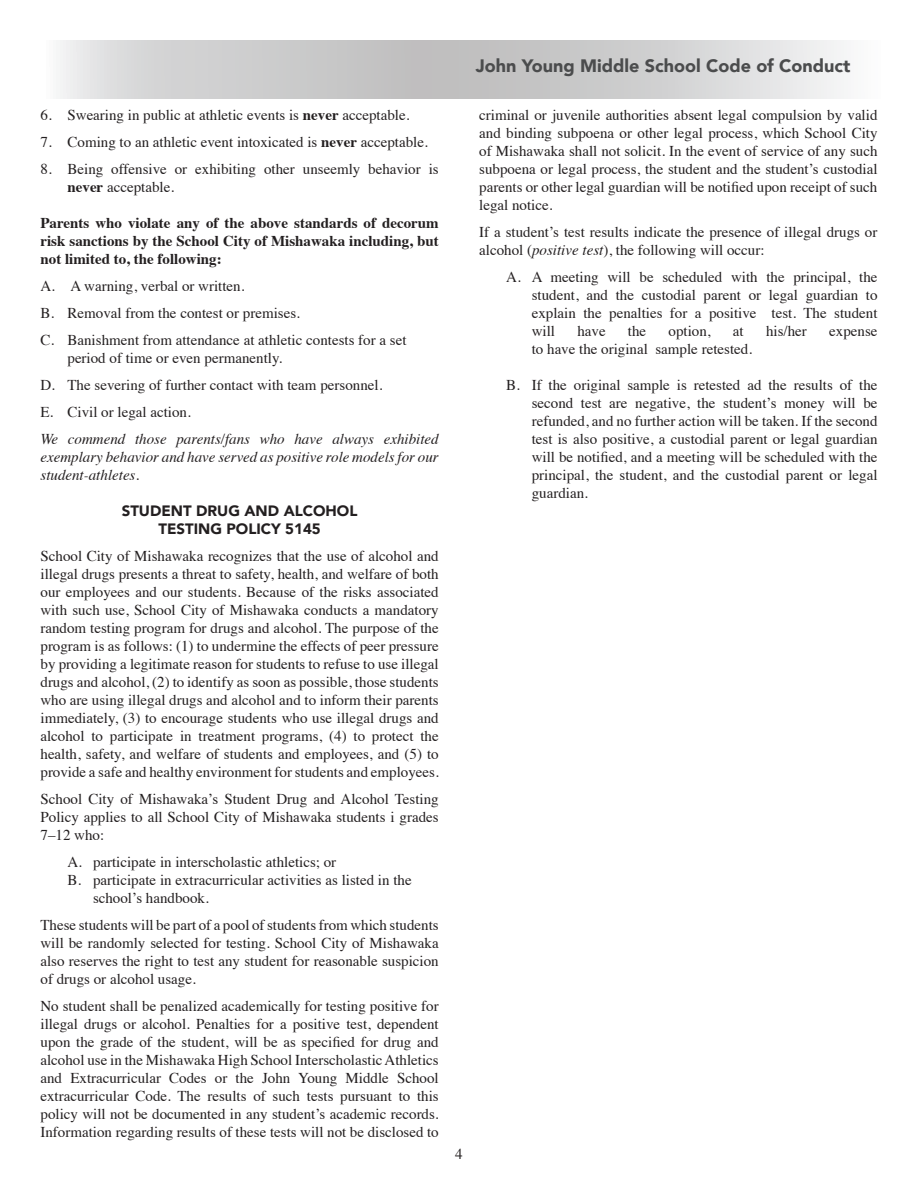
<style>
.page{position:relative;width:918px;height:1188px;background:#fff}
.page>*{position:absolute;margin:0;border:0;box-sizing:border-box;transform-origin:0 0}
.t1{font:900 18px "Avenir";color:#4b4c4d}
.t2{font:15px/18px "Times";color:#231f20;text-align:justify}
.t3{font:700 15px/18px "Times";color:#231f20;text-align:justify}
.t4{font:italic 15px/18px "Times";color:#231f20;text-align:justify}
.t5{font:900 15px/18px "Avenir";color:#231f20;text-align:center}
.s1{font-weight:700}
.s2{font-style:italic}
</style>
<div class="page">
<svg style="left:60px;top:40px;width:784px;height:59px;background:#d1d1d1"></svg>
<p class="t2" style="left:40px;top:105px;width:370px">6. Swearing in public at athletic events is <span class="s1">never</span> acceptable.</p>
<p class="t2" style="left:40px;top:132px;width:389px">7. Coming to an athletic event intoxicated is <span class="s1">never</span> acceptable.</p>
<p class="t2" style="left:68px;top:159px;width:373px;text-indent:-27px">8. Being offensive or exhibiting other unseemly behavior is <span class="s1">never</span> acceptable.</p>
<p class="t3" style="left:40px;top:213px;width:400px">Parents who violate any of the above standards of decorum risk sanctions by the School City of Mishawaka including, but not limited to, the following:</p>
<p class="t2" style="left:40px;top:276px;width:206px">A. A warning, verbal or written.</p>
<p class="t2" style="left:40px;top:303px;width:261px">B. Removal from the contest or premises.</p>
<p class="t2" style="left:68px;top:330px;width:341px;text-indent:-27px">C. Banishment from attendance at athletic contests for a set period of time or even permanently.</p>
<p class="t2" style="left:40px;top:375px;width:343px">D. The severing of further contact with team personnel.</p>
<p class="t2" style="left:40px;top:402px;width:152px">E. Civil or legal action.</p>
<p class="t4" style="left:40px;top:429px;width:400px">We commend those parents/fans who have always exhibited exemplary behavior and have served as positive role models for our student-athletes.</p>
<p class="t5" style="left:122px;top:502px;width:237px">STUDENT DRUG AND ALCOHOL<br>TESTING POLICY 5145</p>
<p class="t2" style="left:40px;top:546px;width:400px">School City of Mishawaka recognizes that the use of alcohol and illegal drugs presents a threat to safety, health, and welfare of both our employees and our students. Because of the risks associated with such use, School City of Mishawaka conducts a mandatory random testing program for drugs and alcohol. The purpose of the program is as follows: (1) to undermine the effects of peer pressure by providing a legitimate reason for students to refuse to use illegal drugs and alcohol, (2) to identify as soon as possible, those students who are using illegal drugs and alcohol and to inform their parents immediately, (3) to encourage students who use illegal drugs and alcohol to participate in treatment programs, (4) to protect the health, safety, and welfare of students and employees, and (5) to provide a safe and healthy environment for students and employees.</p>
<p class="t2" style="left:40px;top:789px;width:400px">School City of Mishawaka’s Student Drug and Alcohol Testing Policy applies to all School City of Mishawaka students i grades 7–12 who:</p>
<p class="t2" style="left:68px;top:852px;width:270px">A. participate in interscholastic athletics; or</p>
<p class="t2" style="left:93px;top:870px;width:320px;text-indent:-26px">B. participate in extracurricular activities as listed in the school’s handbook.</p>
<p class="t2" style="left:40px;top:915px;width:400px">These students will be part of a pool of students from which students will be randomly selected for testing. School City of Mishawaka also reserves the right to test any student for reasonable suspicion of drugs or alcohol usage.</p>
<p class="t2" style="left:40px;top:996px;width:400px">No student shall be penalized academically for testing positive for illegal drugs or alcohol. Penalties for a positive test, dependent upon the grade of the student, will be as specified for drug and alcohol use in the Mishawaka High School Interscholastic Athletics and Extracurricular Codes or the John Young Middle School extracurricular Code. The results of such tests pursuant to this policy will not be documented in any student’s academic records.<br>Information regarding results of these tests will not be disclosed to</p>
<p class="t1" style="left:476px;top:51px;width:376px">John Young Middle School Code of Conduct</p>
<p class="t2" style="left:479px;top:105px;width:400px">criminal or juvenile authorities absent legal compulsion by valid and binding subpoena or other legal process, which School City of Mishawaka shall not solicit. In the event of service of any such subpoena or legal process, the student and the student’s custodial parents or other legal guardian will be notified upon receipt of such legal notice.</p>
<p class="t2" style="left:479px;top:222px;width:400px">If a student’s test results indicate the presence of illegal drugs or alcohol (<span class="s2">positive test</span>), the following will occur:</p>
<p class="t2" style="left:532px;top:267px;width:347px;text-indent:-26px">A. A meeting will be scheduled with the principal, the student, and the custodial parent or legal guardian to explain the penalties for a positive test. The student will</p>
<p class="t2" style="left:577px;top:321px;width:30px">have</p>
<p class="t2" style="left:628px;top:321px;width:20px">the</p>
<p class="t2" style="left:669px;top:321px;width:44px">option,</p>
<p class="t2" style="left:733px;top:321px;width:12px">at</p>
<p class="t2" style="left:766px;top:321px;width:42px">his/her</p>
<p class="t2" style="left:829px;top:321px;width:50px">expense</p>
<p class="t2" style="left:532px;top:339px;width:222px">to have the original sample retested.</p>
<p class="t2" style="left:532px;top:375px;width:347px;text-indent:-26px">B. If the original sample is retested ad the results of the second test are negative, the student’s money will be refunded, and no further action will be taken. If the second test is also positive, a custodial parent or legal guardian will be notified, and a meeting will be scheduled with the principal, the student, and the custodial parent or legal guardian.</p>
<p class="t2" style="left:455px;top:1143px;width:9px">4</p>
</div>
